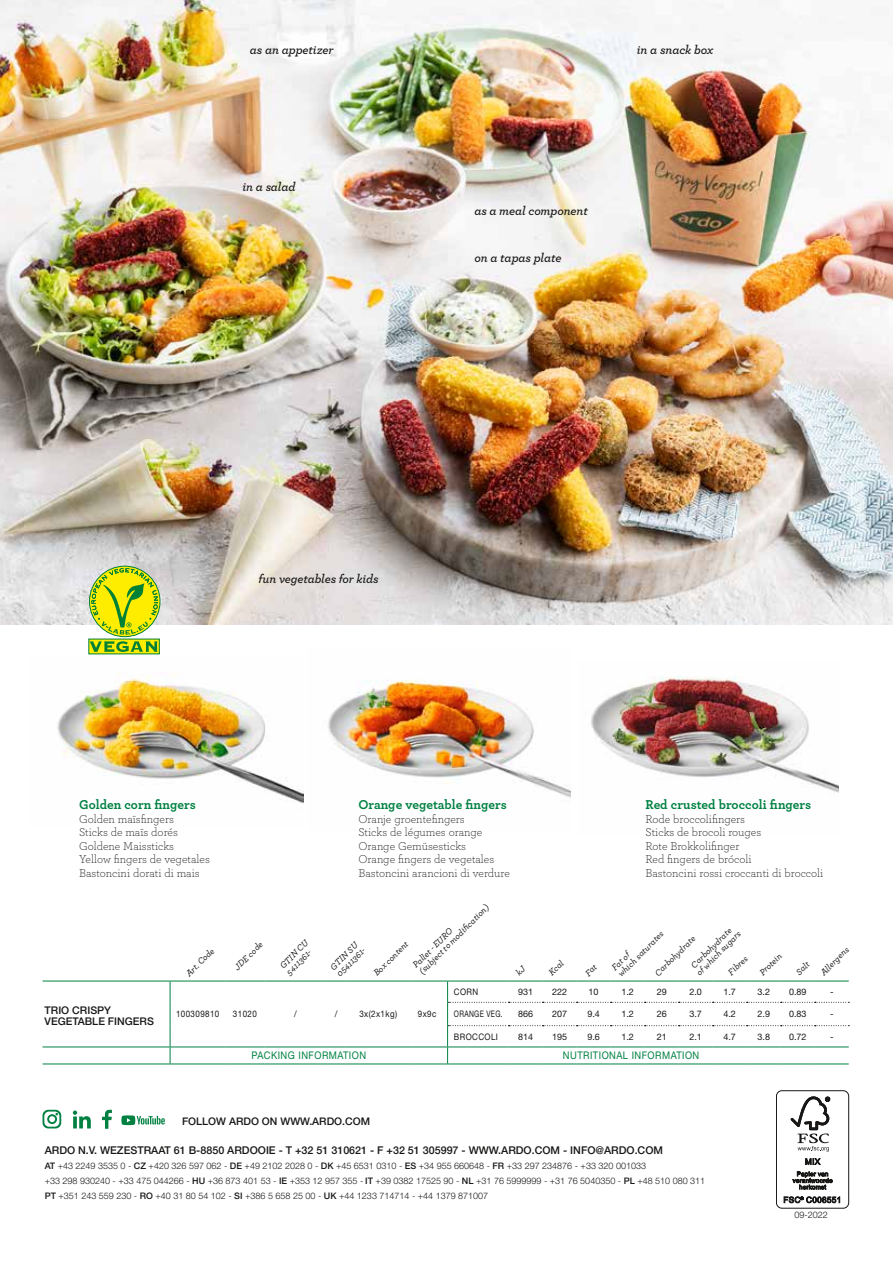
<style>
.page{position:relative;width:893px;height:1263px;background:#fff}
.page>*{position:absolute;margin:0;border:0;box-sizing:border-box;transform-origin:0 0}
.t1{font:700 13.5px "Archer";color:#008142}
.t2{font:italic 600 12.6px "Archer";letter-spacing:-.01em;color:#181716}
.t3{font:300 12px/13.5px "Archer";color:#181716}
.t4{font:500 10.65px/11.1px "Helvetica Neue LT Std";color:#181716}
.t5{font:10.5px "Helvetica Neue LT Std";letter-spacing:.05em;color:#008142;scale:.89 1}
.t6{font:500 10.5px "Helvetica Neue LT Std";color:#181716}
.t7{font:300 9px/15px "Helvetica Neue LT Std";color:#181716}
.t8{font:italic 500 9px/9px "Archer";color:#181716}
.t9{font:9px "Helvetica Neue LT Std";letter-spacing:.05em;color:#181716}
.t10{font:9px "Helvetica Neue LT Std";letter-spacing:.05em;color:#181716;scale:.89 1}
.t11{font:9px "Helvetica Neue LT Std";letter-spacing:.05em;color:#181716;scale:.75 1}
.s1{font-weight:500}
</style>
<div class="page">
<svg style="left:43px;top:1110px;width:18px;height:18px"></svg>
<svg style="left:102px;top:1110px;width:10px;height:19px"></svg>
<svg style="left:73px;top:1110px;width:18px;height:18px"></svg>
<svg style="left:121px;top:1115px;width:44px;height:10px"></svg>
<hr style="left:43px;top:981px;width:127px;height:1px;background:#008142">
<hr style="left:43px;top:1063px;width:127px;height:1px;background:#008142">
<hr style="left:170px;top:1063px;width:55px;height:1px;background:#008142">
<hr style="left:225px;top:1063px;width:39px;height:1px;background:#008142">
<hr style="left:264px;top:1063px;width:63px;height:1px;background:#008142">
<svg style="left:327px;top:1063px;width:18px;height:1px"></svg>
<hr style="left:345px;top:1063px;width:66px;height:1px;background:#008142">
<hr style="left:411px;top:1063px;width:32px;height:1px;background:#008142">
<svg style="left:170px;top:982px;width:1px;height:81px"></svg>
<hr style="left:170px;top:981px;width:55px;height:1px;background:#008142">
<hr style="left:225px;top:981px;width:39px;height:1px;background:#008142">
<hr style="left:264px;top:981px;width:63px;height:1px;background:#008142">
<svg style="left:327px;top:981px;width:18px;height:1px"></svg>
<hr style="left:345px;top:981px;width:66px;height:1px;background:#008142">
<hr style="left:411px;top:981px;width:32px;height:1px;background:#008142">
<hr style="left:43px;top:1046px;width:127px;height:1px;background:#008142">
<hr style="left:170px;top:1046px;width:55px;height:1px;background:#008142">
<hr style="left:225px;top:1046px;width:39px;height:1px;background:#008142">
<hr style="left:264px;top:1046px;width:63px;height:1px;background:#008142">
<svg style="left:327px;top:1046px;width:18px;height:1px"></svg>
<hr style="left:345px;top:1046px;width:66px;height:1px;background:#008142">
<hr style="left:411px;top:1046px;width:32px;height:1px;background:#008142">
<div style="left:776px;top:1090px;width:73px;height:118px;border:1px solid #181716;border-radius:5px"></div>
<svg style="left:790px;top:1096px;width:40px;height:55px"></svg>
<svg style="left:805px;top:1158px;width:16px;height:7px"></svg>
<svg style="left:792px;top:1171px;width:40px;height:18px"></svg>
<svg style="left:784px;top:1196px;width:56px;height:7px"></svg>
<img style="left:57px;top:674px;width:247px;height:130px">
<img style="left:328px;top:680px;width:243px;height:118px">
<img style="left:591px;top:676px;width:248px;height:117px">
<img style="left:0;top:0;width:893px;height:625px">
<svg style="left:89px;top:566px;width:71px;height:71px"></svg>
<svg style="left:92px;top:568px;width:66px;height:67px;background:#c7d52a"></svg>
<svg style="left:91px;top:641px;width:67px;height:11px"></svg>
<svg style="left:443px;top:980px;width:406px;height:84px"></svg>
<p class="t2" style="left:250px;top:40px;width:85px">as an appetizer</p>
<p class="t2" style="left:637px;top:40px;width:78px">in a snack box</p>
<p class="t2" style="left:242px;top:178px;width:55px">in a salad</p>
<p class="t2" style="left:474px;top:201px;width:115px">as a meal component</p>
<p class="t2" style="left:474px;top:248px;width:89px">on a tapas plate</p>
<p class="t2" style="left:259px;top:569px;width:122px">fun vegetables for kids</p>
<p class="t1" style="left:79px;top:794px;width:118px">Golden corn fingers</p>
<p class="t3" style="left:79px;top:811px;width:132px">Golden maïsfingers<br>Sticks de maïs dorés<br>Goldene Maissticks<br>Yellow fingers de vegetales<br>Bastoncini dorati di mais</p>
<p class="t1" style="left:358px;top:794px;width:150px">Orange vegetable fingers</p>
<p class="t3" style="left:358px;top:811px;width:153px">Oranje groentefingers<br>Sticks de légumes orange<br>Orange Gemüsesticks<br>Orange fingers de vegetales<br>Bastoncini arancioni di verdure</p>
<p class="t1" style="left:645px;top:794px;width:167px">Red crusted broccoli fingers</p>
<p class="t3" style="left:645px;top:811px;width:179px">Rode broccolifingers<br>Sticks de brocoli rouges<br>Rote Brokkolifinger<br>Red fingers de brócoli<br>Bastoncini rossi croccanti di broccoli</p>
<p class="t8" style="left:411px;top:963px;width:96px;rotate:-45deg">Pallet - EURO<br>(subject to modifi cation)</p>
<p class="t8" style="left:184px;top:971px;width:38px;rotate:-45deg">Art. Code</p>
<p class="t8" style="left:278px;top:963px;width:38px;rotate:-45deg">GTIN CU<br>5411361-</p>
<p class="t8" style="left:232px;top:965px;width:38px;rotate:-45deg">JDE code</p>
<p class="t8" style="left:328px;top:965px;width:38px;rotate:-45deg">GTIN SU<br>05411361-</p>
<p class="t8" style="left:371px;top:971px;width:47px;rotate:-45deg">Box content</p>
<p class="t8" style="left:689px;top:963px;width:55px;rotate:-45deg">Carbohydrate</p>
<p class="t8" style="left:653px;top:971px;width:55px;rotate:-45deg">Carbohydrate</p>
<p class="t8" style="left:694px;top:970px;width:61px;rotate:-45deg">of which sugars</p>
<p class="t8" style="left:616px;top:971px;width:62px;rotate:-45deg">which saturates</p>
<p class="t8" style="left:610px;top:965px;width:23px;rotate:-45deg">Fat of</p>
<p class="t8" style="left:546px;top:971px;width:19px;rotate:-45deg">Kcal</p>
<p class="t8" style="left:726px;top:970px;width:25px;rotate:-45deg">Fibres</p>
<p class="t8" style="left:757px;top:970px;width:29px;rotate:-45deg">Protein</p>
<p class="t8" style="left:794px;top:970px;width:17px;rotate:-45deg">Salt</p>
<p class="t8" style="left:818px;top:970px;width:38px;rotate:-45deg">Allergens</p>
<p class="t4" style="left:45px;top:1005px;width:111px">TRIO CRISPY<br>VEGETABLE FINGERS</p>
<p class="t10" style="left:454px;top:986px;width:29px">CORN</p>
<p class="t9" style="left:518px;top:986px;width:17px">931</p>
<p class="t9" style="left:552px;top:986px;width:17px">222</p>
<p class="t9" style="left:589px;top:986px;width:12px">10</p>
<p class="t9" style="left:621px;top:986px;width:14px">1.2</p>
<p class="t9" style="left:657px;top:986px;width:12px">29</p>
<p class="t9" style="left:689px;top:986px;width:14px">2.0</p>
<p class="t9" style="left:723px;top:986px;width:14px">1.7</p>
<p class="t9" style="left:757px;top:986px;width:14px">3.2</p>
<p class="t9" style="left:789px;top:986px;width:19px">0.89</p>
<p class="t9" style="left:830px;top:986px;width:5px">-</p>
<p class="t10" style="left:176px;top:1009px;width:50px">100309810</p>
<p class="t10" style="left:233px;top:1009px;width:28px">31020</p>
<p class="t10" style="left:294px;top:1009px;width:4px">/</p>
<p class="t10" style="left:335px;top:1009px;width:4px">/</p>
<p class="t10" style="left:359px;top:1009px;width:44px">3x(2x1kg)</p>
<p class="t10" style="left:418px;top:1009px;width:22px">9x9c</p>
<p class="t11" style="left:454px;top:1009px;width:66px">ORANGE VEG.</p>
<p class="t9" style="left:518px;top:1009px;width:17px">866</p>
<p class="t9" style="left:552px;top:1009px;width:17px">207</p>
<p class="t9" style="left:587px;top:1009px;width:14px">9.4</p>
<p class="t9" style="left:621px;top:1009px;width:14px">1.2</p>
<p class="t9" style="left:657px;top:1009px;width:12px">26</p>
<p class="t9" style="left:689px;top:1009px;width:14px">3.7</p>
<p class="t9" style="left:723px;top:1009px;width:14px">4.2</p>
<p class="t9" style="left:757px;top:1009px;width:14px">2.9</p>
<p class="t9" style="left:789px;top:1009px;width:19px">0.83</p>
<p class="t9" style="left:830px;top:1009px;width:5px">-</p>
<p class="t10" style="left:454px;top:1031px;width:51px">BROCCOLI</p>
<p class="t9" style="left:518px;top:1031px;width:17px">814</p>
<p class="t9" style="left:552px;top:1031px;width:17px">195</p>
<p class="t9" style="left:587px;top:1031px;width:14px">9.6</p>
<p class="t9" style="left:621px;top:1031px;width:14px">1.2</p>
<p class="t9" style="left:657px;top:1031px;width:12px">21</p>
<p class="t9" style="left:689px;top:1031px;width:14px">2.1</p>
<p class="t9" style="left:723px;top:1031px;width:14px">4.7</p>
<p class="t9" style="left:757px;top:1031px;width:14px">3.8</p>
<p class="t9" style="left:789px;top:1031px;width:19px">0.72</p>
<p class="t9" style="left:830px;top:1031px;width:5px">-</p>
<p class="t5" style="left:251px;top:1049px;width:130px">PACKING INFORMATION</p>
<p class="t5" style="left:563px;top:1049px;width:155px">NUTRITIONAL INFORMATION</p>
<p class="t6" style="left:182px;top:1115px;width:190px">FOLLOW ARDO ON WWW.ARDO.COM</p>
<p class="t4" style="left:45px;top:1144px;width:620px">ARDO N.V. WEZESTRAAT 61 B-8850 ARDOOIE - T +32 51 310621 - F +32 51 305997 - WWW.ARDO.COM - INFO@ARDO.COM</p>
<p class="t7" style="left:45px;top:1158px;width:662px"><span class="s1">AT</span> +43 2249 3535 0 - <span class="s1">CZ</span> +420 326 597 062 - <span class="s1">DE</span> +49 2102 2028 0 - <span class="s1">DK</span> +45 6531 0310 - <span class="s1">ES</span> +34 955 660648 - <span class="s1">FR</span> +33 297 234876 - +33 320 001033<br>+33 298 930240 - +33 475 044266 - <span class="s1">HU</span> +36 873 401 53 - <span class="s1">IE</span> +353 12 957 355 - <span class="s1">IT</span> +39 0382 17525 90 - <span class="s1">NL</span> +31 76 5999999 - +31 76 5040350 - <span class="s1">PL</span> +48 510 080 311<br><span class="s1">PT</span> +351 243 559 230 - <span class="s1">RO</span> +40 31 80 54 102 - <span class="s1">SI</span> +386 5 658 25 00 - <span class="s1">UK</span> +44 1233 714714 - +44 1379 871007</p>
<p class="t7" style="left:794px;top:1207px;width:35px">09-2022</p>
</div>
